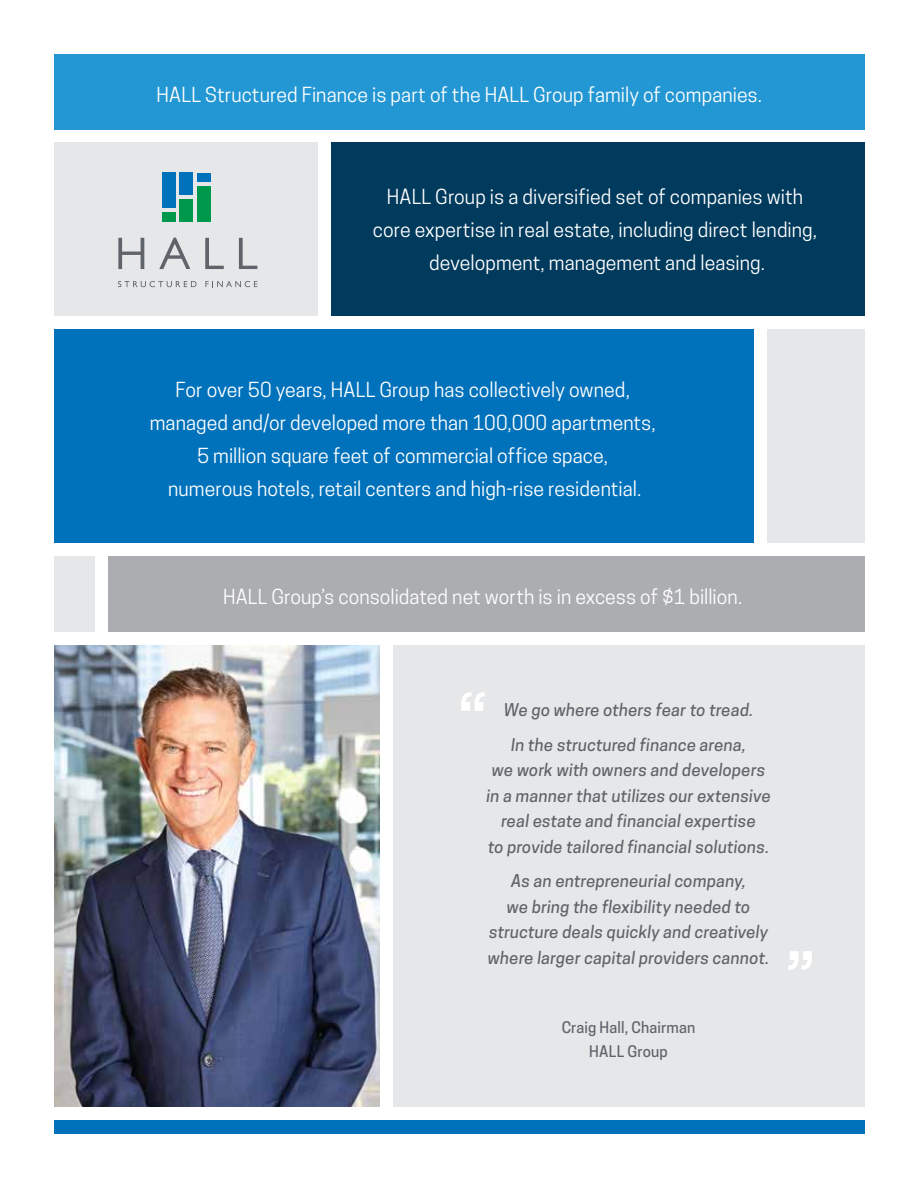
<style>
.page{position:relative;width:915px;height:1188px;background:#fff}
.page>*{position:absolute;margin:0;border:0;box-sizing:border-box;transform-origin:0 0}
.t1{font:19.5px/33px "Cooper Hewitt";letter-spacing:.005em;color:#fff;text-align:center}
.t2{font:italic 500 16.5px/25.5px "Cooper Hewitt";letter-spacing:.015em;color:#5f636a;text-align:center}
.t3{font:500 15px/24px "Cooper Hewitt";letter-spacing:.01em;color:#5f636a;text-align:center}
</style>
<div class="page">
<div style="left:393px;top:645px;width:471px;height:462px;background:#e6e7e8"></div>
<div style="left:108px;top:556px;width:756px;height:76px;background:#abadb0"></div>
<div style="left:54px;top:329px;width:699px;height:214px;background:#0072bc"></div>
<div style="left:767px;top:329px;width:97px;height:214px;background:#e6e7e8"></div>
<div style="left:331px;top:143px;width:533px;height:173px;background:#003a5d"></div>
<div style="left:54px;top:143px;width:264px;height:173px;background:#e6e7e8"></div>
<svg style="left:118px;top:238px;width:139px;height:31px"></svg>
<svg style="left:118px;top:281px;width:78px;height:6px"></svg>
<svg style="left:205px;top:281px;width:52px;height:6px"></svg>
<div style="left:162px;top:173px;width:13px;height:35px;background:#0072bc"></div>
<div style="left:162px;top:212px;width:13px;height:9px;background:#00984c"></div>
<div style="left:179px;top:199px;width:14px;height:22px;background:#00984c"></div>
<div style="left:197px;top:186px;width:14px;height:35px;background:#00984c"></div>
<div style="left:197px;top:173px;width:14px;height:9px;background:#0072bc"></div>
<div style="left:179px;top:173px;width:14px;height:22px;background:#0072bc"></div>
<div style="left:54px;top:54px;width:810px;height:75px;background:#2397d4"></div>
<div style="left:54px;top:556px;width:40px;height:76px;background:#e6e7e8"></div>
<div style="left:54px;top:1120px;width:810px;height:14px;background:#0072bc"></div>
<img style="left:54px;top:645px;width:325px;height:462px">
<svg style="left:461px;top:692px;width:23px;height:19px"></svg>
<svg style="left:788px;top:951px;width:23px;height:19px"></svg>
<p class="t1" style="left:157px;top:78px;width:606px">HALL Structured Finance is part of the HALL Group family of companies.</p>
<p class="t1" style="left:373px;top:180px;width:445px">HALL Group is a diversified set of companies with core expertise in real estate, including direct lending, development, management and leasing.</p>
<p class="t1" style="left:150px;top:373px;width:507px">For over 50 years, HALL Group has collectively owned, managed and/or developed more than 100,000 apartments, 5 million square feet of commercial office space,<br>numerous hotels, retail centers and high-rise residential.</p>
<p class="t1" style="left:223px;top:580px;width:520px">HALL Group’s consolidated net worth is in excess of $1 billion.</p>
<p class="t2" style="left:503px;top:693px;width:251px;line-height:34.5px">We go where others fear to tread.<br>In the structured finance arena,</p>
<p class="t2" style="left:486px;top:757px;width:286px">we work with owners and developers in a manner that utilizes our extensive real estate and financial expertise<br>to provide tailored financial solutions.</p>
<p class="t2" style="left:487px;top:868px;width:283px">As an entrepreneurial company,<br>we bring the flexibility needed to structure deals quickly and creatively where larger capital providers cannot.</p>
<p class="t3" style="left:561px;top:1015px;width:135px">Craig Hall, Chairman<br>HALL Group</p>
</div>
